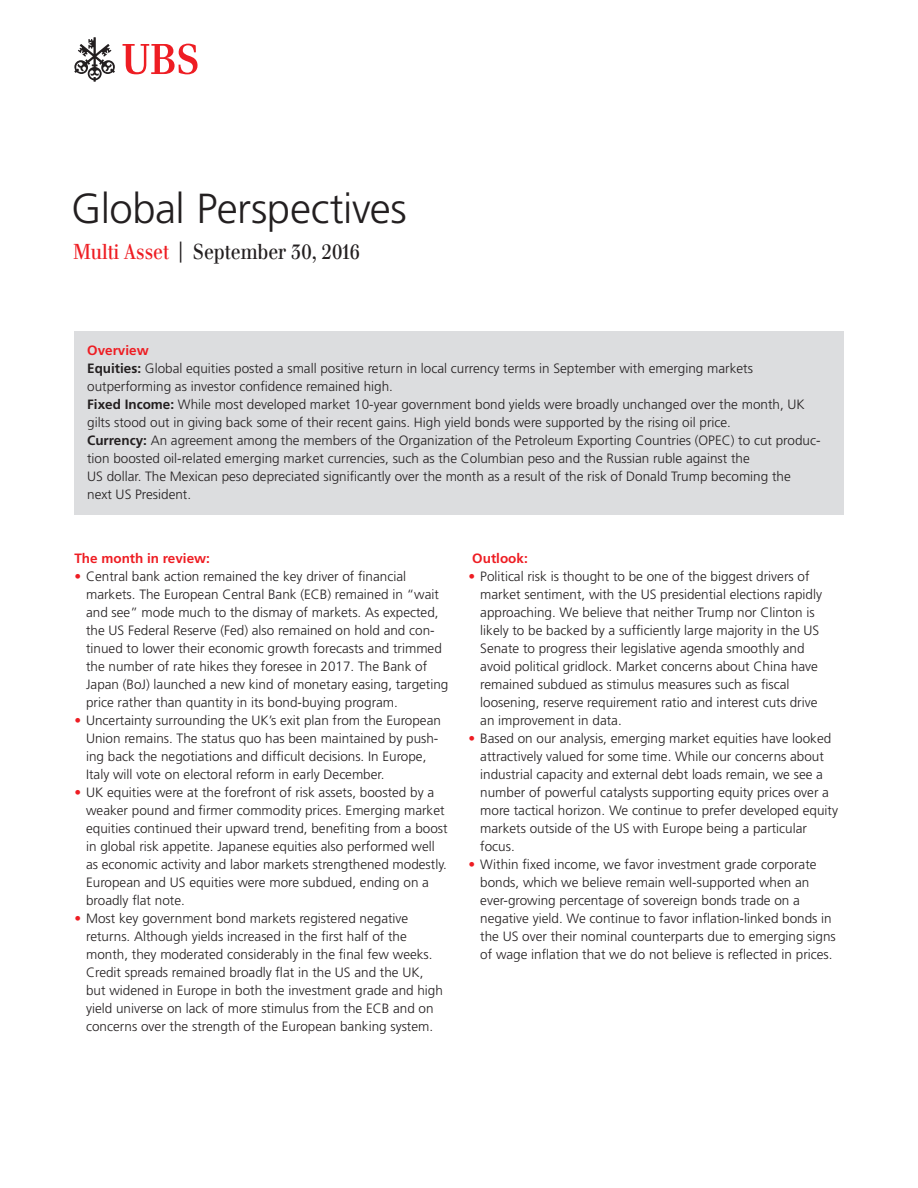
<style>
.page{position:relative;width:918px;height:1188px;background:#fff}
.page>*{position:absolute;margin:0;border:0;box-sizing:border-box;transform-origin:0 0}
.Disclaimer{font:300 42px "Frutiger";letter-spacing:-.015em;color:#231f20}
.t1{font:21px "UBS Headline";color:#231f20}
.Bullet_List_no_space{font:300 13.5px/18px "Frutiger";color:#231f20}
.Body_Copy_9_12{font:300 13.5px/18px "Frutiger";color:#231f20}
.Body_Subhead-Red_9_1{font:700 13.5px "Frutiger";color:#ee1d23}
.Bullet_List_no_space-2{font:700 13.5px "Frutiger";color:#ee1d23}
.s1{color:#ee1d23}
.s2{font-weight:700}
</style>
<div class="page">
<svg style="left:74px;top:37px;width:41px;height:45px"></svg>
<svg style="left:123px;top:44px;width:75px;height:30px"></svg>
<div style="left:74px;top:332px;width:770px;height:183px;background:#dcdddf"></div>
<p class="Disclaimer" style="left:71px;top:185px;width:337px">Global Perspectives</p>
<p class="t1" style="left:73px;top:239px;width:288px"><span class="s1">Multi Asset</span> | September 30, 2016</p>
<p class="Body_Subhead-Red_9_1" style="left:87px;top:342px;width:63px">Overview</p>
<p class="Body_Copy_9_12" style="left:87px;top:359px;width:667px"><span class="s2">Equities:</span> Global equities posted a small positive return in local currency terms in September with emerging markets outperforming as investor confidence remained high.</p>
<p class="Body_Copy_9_12" style="left:87px;top:395px;width:719px"><span class="s2">Fixed Income:</span> While most developed market 10-year government bond yields were broadly unchanged over the month, UK gilts stood out in giving back some of their recent gains. High yield bonds were supported by the rising oil price.</p>
<p class="Body_Copy_9_12" style="left:87px;top:431px;width:735px"><span class="s2">Currency:</span> An agreement among the members of the Organization of the Petroleum Exporting Countries (OPEC) to cut produc&shy;tion boosted oil-related emerging market currencies, such as the Columbian peso and the Russian ruble against the<br>US dollar. The Mexican peso depreciated significantly over the month as a result of the risk of Donald Trump becoming the<br>next US President.</p>
<p class="Body_Subhead-Red_9_1" style="left:74px;top:550px;width:137px">The month in review:</p>
<p class="Bullet_List_no_space" style="left:86px;top:567px;width:364px;text-indent:-12px"><span class="s1">•</span> Central bank action remained the key driver of financial markets. The European Central Bank (ECB) remained in “wait and see” mode much to the dismay of markets. As expected, the US Federal Reserve (Fed) also remained on hold and con&shy;tinued to lower their economic growth forecasts and trimmed the number of rate hikes they foresee in 2017. The Bank of Japan (BoJ) launched a new kind of monetary easing, targeting price rather than quantity in its bond-buying program.</p>
<p class="Bullet_List_no_space" style="left:86px;top:711px;width:356px;text-indent:-12px"><span class="s1">•</span> Uncertainty surrounding the UK’s exit plan from the European Union remains. The status quo has been maintained by push&shy;ing back the negotiations and difficult decisions. In Europe, Italy will vote on electoral reform in early December.</p>
<p class="Bullet_List_no_space" style="left:86px;top:783px;width:363px;text-indent:-12px"><span class="s1">•</span> UK equities were at the forefront of risk assets, boosted by a weaker pound and firmer commodity prices. Emerging market equities continued their upward trend, benefiting from a boost in global risk appetite. Japanese equities also performed well as economic activity and labor markets strengthened modestly.<br>European and US equities were more subdued, ending on a broadly flat note.</p>
<p class="Bullet_List_no_space" style="left:86px;top:909px;width:358px;text-indent:-12px"><span class="s1">•</span> Most key government bond markets registered negative returns. Although yields increased in the first half of the month, they moderated considerably in the final few weeks.<br>Credit spreads remained broadly flat in the US and the UK, but widened in Europe in both the investment grade and high yield universe on lack of more stimulus from the ECB and on concerns over the strength of the European banking system.</p>
<p class="Bullet_List_no_space-2" style="left:472px;top:550px;width:57px">Outlook:</p>
<p class="Bullet_List_no_space" style="left:480px;top:567px;width:343px;text-indent:-12px"><span class="s1">•</span> Political risk is thought to be one of the biggest drivers of market sentiment, with the US presidential elections rapidly approaching. We believe that neither Trump nor Clinton is likely to be backed by a sufficiently large majority in the US Senate to progress their legislative agenda smoothly and avoid political gridlock. Market concerns about China have remained subdued as stimulus measures such as fiscal loosening, reserve requirement ratio and interest cuts drive an improvement in data.</p>
<p class="Bullet_List_no_space" style="left:480px;top:729px;width:359px;text-indent:-12px"><span class="s1">•</span> Based on our analysis, emerging market equities have looked attractively valued for some time. While our concerns about industrial capacity and external debt loads remain, we see a number of powerful catalysts supporting equity prices over a more tactical horizon. We continue to prefer developed equity markets outside of the US with Europe being a particular focus.</p>
<p class="Bullet_List_no_space" style="left:480px;top:855px;width:357px;text-indent:-12px"><span class="s1">•</span> Within fixed income, we favor investment grade corporate bonds, which we believe remain well-supported when an ever-growing percentage of sovereign bonds trade on a negative yield. We continue to favor inflation-linked bonds in the US over their nominal counterparts due to emerging signs of wage inflation that we do not believe is reflected in prices.</p>
</div>
